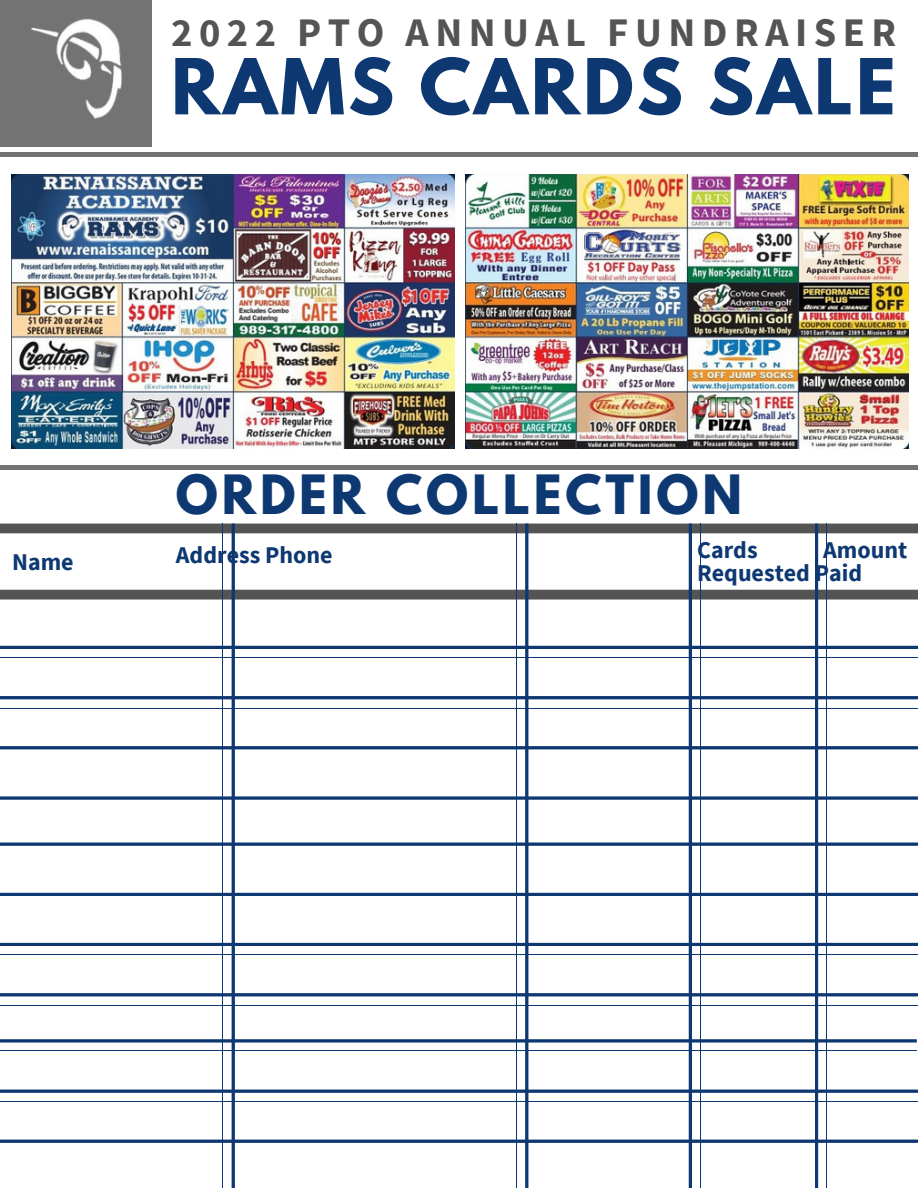
<style>
.page{position:relative;width:918px;height:1188px;background:#fff}
.page>*{position:absolute;margin:0;border:0;box-sizing:border-box;transform-origin:0 0}
.t1{font:700 68.4px "League Spartan";letter-spacing:.05em;color:#0d3872}
.t2{font:700 48px "League Spartan";letter-spacing:.08em;color:#0d3872}
.t3{font:700 40.5px "Source Sans Pro";letter-spacing:.16em;color:#545454}
.t4{font:700 24px/22.5px "Source Sans Pro";color:#0d3872}
</style>
<div class="page">
<div style="left:0;top:0;width:152px;height:146px;background:#737373"></div>
<img style="left:31px;top:18px;width:91px;height:101px">
<hr style="left:0;top:465px;width:918px;height:4px;background:#737373">
<hr style="left:0;top:153px;width:918px;height:4px;background:#737373">
<svg style="left:0;top:523px;width:918px;height:19px"></svg>
<svg style="left:0;top:582px;width:918px;height:26px"></svg>
<svg style="left:223px;top:524px;width:19px;height:664px"></svg>
<svg style="left:517px;top:524px;width:19px;height:664px"></svg>
<svg style="left:681px;top:524px;width:19px;height:664px"></svg>
<svg style="left:807px;top:524px;width:19px;height:664px"></svg>
<svg style="left:0;top:638px;width:918px;height:19px"></svg>
<svg style="left:0;top:689px;width:918px;height:19px"></svg>
<svg style="left:0;top:738px;width:918px;height:20px"></svg>
<svg style="left:0;top:788px;width:918px;height:21px"></svg>
<svg style="left:0;top:834px;width:918px;height:20px"></svg>
<svg style="left:0;top:885px;width:918px;height:20px"></svg>
<svg style="left:0;top:935px;width:918px;height:19px"></svg>
<svg style="left:0;top:986px;width:918px;height:19px"></svg>
<svg style="left:0;top:1031px;width:917px;height:19px"></svg>
<svg style="left:0;top:1082px;width:918px;height:19px"></svg>
<svg style="left:0;top:1131px;width:918px;height:20px"></svg>
<img style="left:12px;top:174px;width:443px;height:275px">
<img style="left:465px;top:174px;width:443px;height:275px">
<p class="t3" style="left:171px;top:6px;width:726px">2022 PTO ANNUAL FUNDRAISER</p>
<p class="t1" style="left:171px;top:53px;width:726px">RAMS CARDS SALE</p>
<p class="t2" style="left:176px;top:471px;width:568px">ORDER COLLECTION</p>
<p class="t4" style="left:12px;top:550px;width:63px">Name</p>
<p class="t4" style="left:176px;top:544px;width:158px">Address Phone</p>
<p class="t4" style="left:697px;top:538px;width:62px">Cards</p>
<p class="t4" style="left:697px;top:538px;width:212px;text-indent:126px">Amount<br>Requested Paid</p>
</div>
